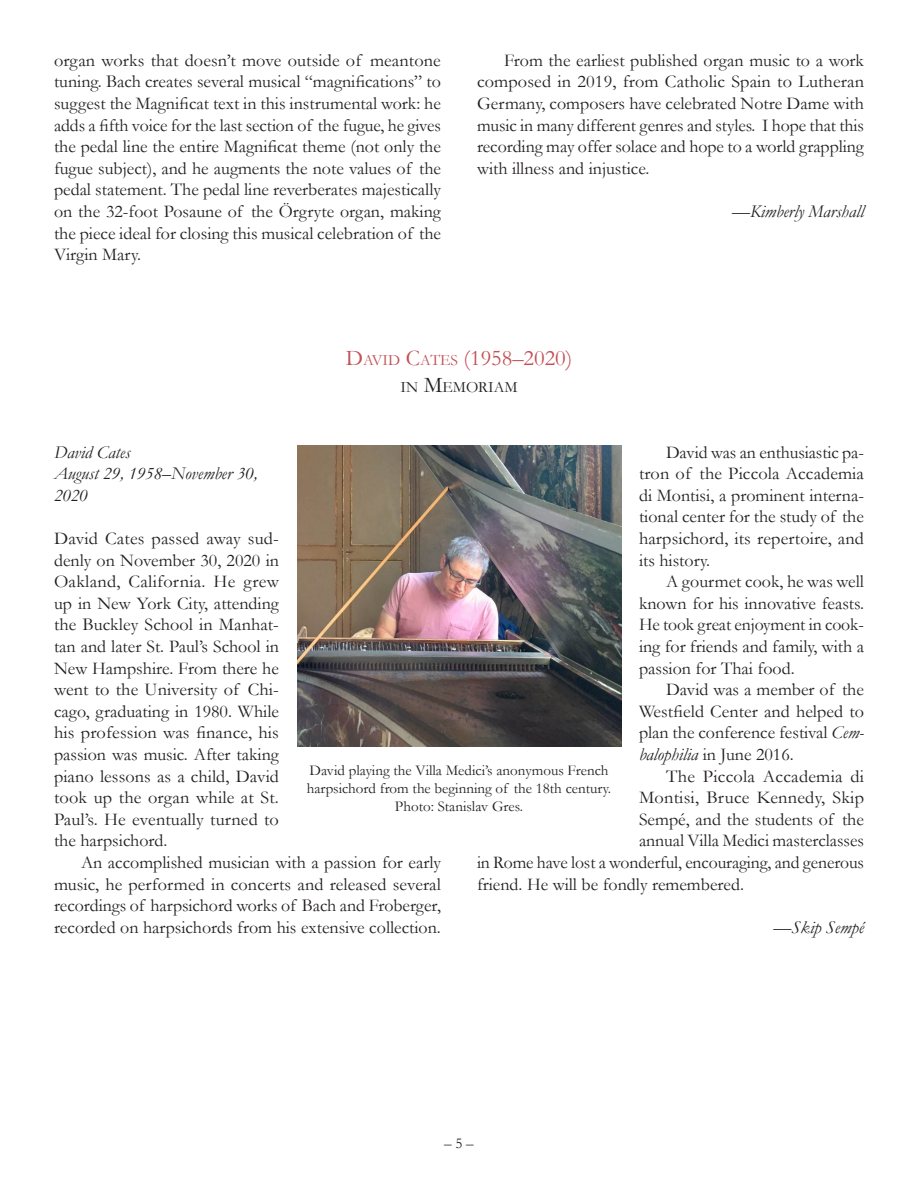
<style>
.page{position:relative;width:918px;height:1188px;background:#fff}
.page>*{position:absolute;margin:0;border:0;box-sizing:border-box;transform-origin:0 0}
.t1{font:22.5px "Garamond";color:#c25055}
.t2{font:18px/21.6px "Garamond";color:#231f20;text-align:justify}
.Author_Byline{font:italic 18px/21.6px "Garamond";color:#231f20}
.Subheader{font:15.75px "Garamond";color:#231f20}
.t3{font:15px/18px "Garamond";color:#231f20;text-align:center}
.s1{font-size:15.75px}
.s2{font-size:22.5px}
.s3{font-style:italic}
</style>
<div class="page">
<img style="left:297px;top:446px;width:324px;height:301px">
<p class="t2" style="left:54px;top:49px;width:389px">organ works that doesn’t move outside of meantone tuning. Bach creates several musical “magnifications” to suggest the Magnificat text in this instrumental work: he adds a fifth voice for the last section of the fugue, he gives the pedal line the entire Magnificat theme (not only the fugue subject), and he augments the note values of the pedal statement. The pedal line reverberates majestically on the 32-foot Posaune of the Örgryte organ, making the piece ideal for closing this musical celebration of the Virgin Mary.</p>
<p class="t2" style="left:477px;top:49px;width:389px;text-indent:27px">From the earliest published organ music to a work composed in 2019, from Catholic Spain to Lutheran Germany, composers have celebrated Notre Dame with music in many different genres and styles. I hope that this recording may offer solace and hope to a world grappling with illness and injustice.</p>
<p class="Author_Byline" style="left:732px;top:200px;width:134px">—Kimberly Marshall</p>
<p class="t1" style="left:346px;top:343px;width:228px">D<span class="s1">AVID</span> C<span class="s1">ATES</span> (1958–2020)</p>
<p class="Subheader" style="left:400px;top:376px;width:119px">IN <span class="s2">M</span>EMORIAM</p>
<p class="t2" style="left:639px;top:441px;width:227px;text-indent:27px">David was an enthusiastic pa&shy;tron of the Piccola Accademia di Montisi, a prominent interna&shy;tional center for the study of the harpsichord, its repertoire, and its history.</p>
<p class="t2" style="left:639px;top:570px;width:227px;text-indent:27px">A gourmet cook, he was well known for his innovative feasts.<br>He took great enjoyment in cook&shy;ing for friends and family, with a passion for Thai food.</p>
<p class="t2" style="left:639px;top:678px;width:227px;text-indent:27px">David was a member of the Westfield Center and helped to plan the conference festival <span class="s3">Cem&shy;balophilia</span> in June 2016.</p>
<p class="t2" style="left:666px;top:765px;width:199px">The Piccola Accademia di</p>
<p class="t2" style="left:639px;top:786px;width:227px">Montisi, Bruce Kennedy, Skip</p>
<p class="t2" style="left:639px;top:808px;width:227px">Sempé, and the students of the</p>
<p class="t2" style="left:639px;top:830px;width:226px">annual Villa Medici masterclasses</p>
<p class="t2" style="left:477px;top:851px;width:389px">in Rome have lost a wonderful, encouraging, and generous</p>
<p class="t2" style="left:477px;top:873px;width:268px">friend. He will be fondly remembered.</p>
<p class="Author_Byline" style="left:774px;top:916px;width:92px">—Skip Sempé</p>
<p class="Author_Byline" style="left:54px;top:441px;width:78px">David Cates</p>
<p class="Author_Byline" style="left:54px;top:462px;width:205px">August 29, 1958–November 30,<br>2020</p>
<p class="t2" style="left:54px;top:527px;width:227px">David Cates passed away sud&shy;denly on November 30, 2020 in Oakland, California. He grew up in New York City, attending the Buckley School in Manhat&shy;tan and later St. Paul’s School in New Hampshire. From there he went to the University of Chi&shy;cago, graduating in 1980. While his profession was finance, his passion was music. After taking piano lessons as a child, David took up the organ while at St.<br>Paul’s. He eventually turned to the harpsichord.</p>
<p class="t2" style="left:54px;top:851px;width:388px;text-indent:27px">An accomplished musician with a passion for early music, he performed in concerts and released several recordings of harpsichord works of Bach and Froberger, recorded on harpsichords from his extensive collection.</p>
<p class="t3" style="left:307px;top:761px;width:306px">David playing the Villa Medici’s anonymous French harpsichord from the beginning of the 18th century.<br>Photo: Stanislav Gres.</p>
<p class="t3" style="left:444px;top:1134px;width:31px">– 5 –</p>
</div>
